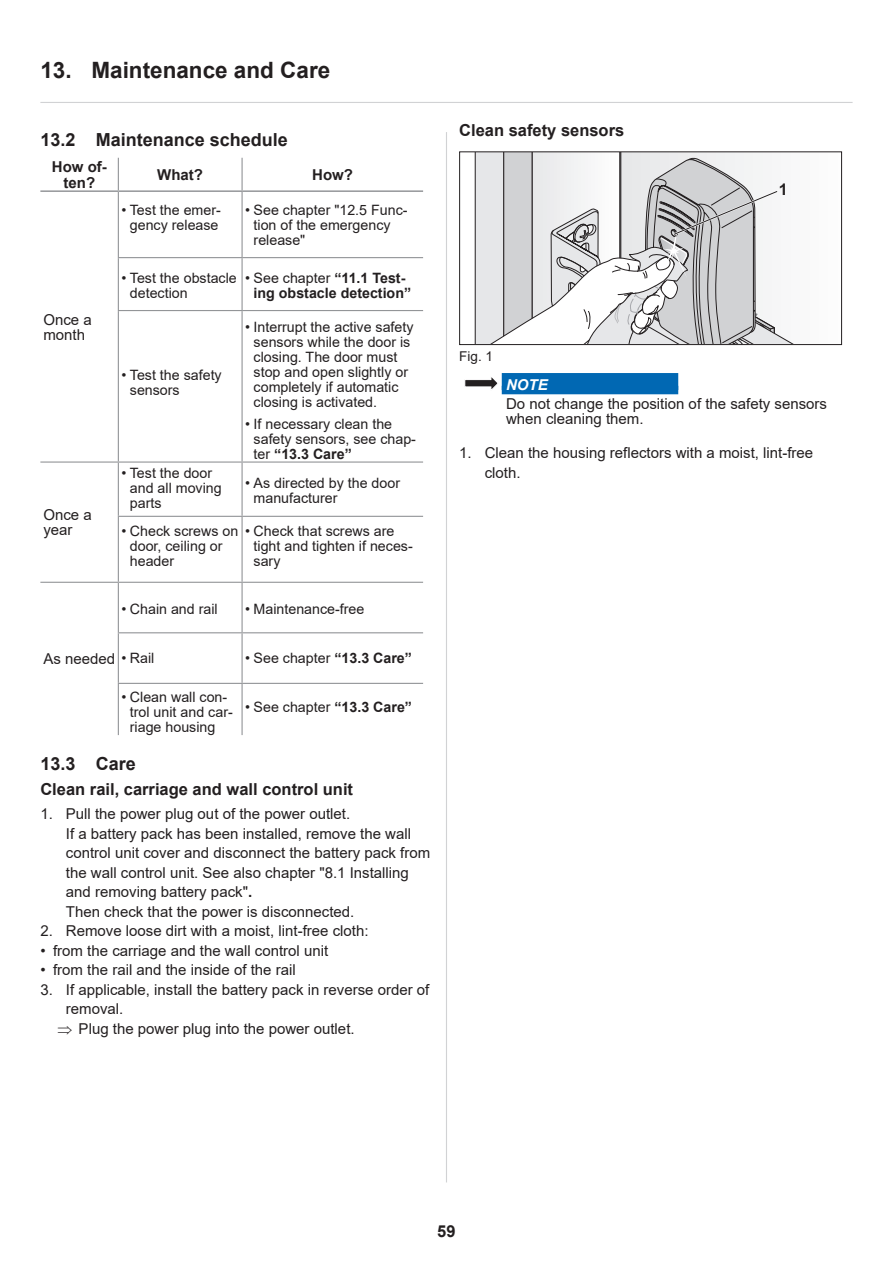
<style>
.page{position:relative;width:893px;height:1263px;background:#fff}
.page>*{position:absolute;margin:0;border:0;box-sizing:border-box;transform-origin:0 0}
.t1{font:700 22.5px "Arial";color:#231f20}
.t2{font:700 18px "Arial";color:#231f20}
.t3{font:700 16.5px "Arial";color:#231f20}
.t4{font:700 16.05px "Arial";color:#231f20}
.t5{font:15px/19.5px "Arial";color:#231f20}
.t6{font:700 15px/16.5px "Arial";color:#231f20;text-align:center}
.t7{font:italic 700 15px "Arial";color:#fff}
.t8{font:14.25px/15px "Arial";color:#231f20}
.t9{font:700 14.25px/15px "Arial";color:#231f20;text-align:center}
.t10{font:13.5px "Arial";color:#231f20}
.s1{font-weight:400}
.s2{font-weight:700}
.s3{font-size:14.25px}
</style>
<div class="page">
<hr style="left:40px;top:102px;width:813px;height:1px;background:#d1d2d4">
<hr style="left:446px;top:132px;width:1px;height:1050px;background:#d1d2d4">
<svg style="left:475px;top:153px;width:317px;height:190px"></svg>
<div style="left:459px;top:151px;width:383px;height:194px;border:1px solid #231f20"></div>
<div style="left:502px;top:373px;width:176px;height:17px;background:#0168b3"></div>
<div style="left:502px;top:386px;width:176px;height:8px;background:#0168b3"></div>
<svg style="left:465px;top:377px;width:33px;height:12px"></svg>
<hr style="left:118px;top:158px;width:1px;height:32px;background:#939598">
<hr style="left:241px;top:158px;width:2px;height:32px;background:#939598">
<hr style="left:241px;top:192px;width:2px;height:65px;background:#939598">
<hr style="left:118px;top:257px;width:124px;height:1px;background:#939598">
<hr style="left:242px;top:257px;width:181px;height:1px;background:#939598">
<hr style="left:241px;top:258px;width:2px;height:52px;background:#939598">
<hr style="left:118px;top:310px;width:124px;height:1px;background:#939598">
<hr style="left:242px;top:310px;width:181px;height:1px;background:#939598">
<hr style="left:241px;top:311px;width:2px;height:150px;background:#939598">
<hr style="left:118px;top:461px;width:124px;height:2px;background:#939598">
<hr style="left:242px;top:461px;width:181px;height:2px;background:#939598">
<hr style="left:241px;top:463px;width:2px;height:53px;background:#939598">
<hr style="left:118px;top:516px;width:124px;height:1px;background:#939598">
<hr style="left:242px;top:516px;width:181px;height:1px;background:#939598">
<hr style="left:241px;top:517px;width:2px;height:65px;background:#939598">
<hr style="left:118px;top:582px;width:124px;height:1px;background:#939598">
<hr style="left:242px;top:582px;width:181px;height:1px;background:#939598">
<hr style="left:241px;top:583px;width:2px;height:49px;background:#939598">
<hr style="left:118px;top:632px;width:124px;height:1px;background:#939598">
<hr style="left:242px;top:632px;width:181px;height:1px;background:#939598">
<hr style="left:241px;top:633px;width:2px;height:50px;background:#939598">
<hr style="left:118px;top:683px;width:124px;height:1px;background:#939598">
<hr style="left:242px;top:683px;width:181px;height:1px;background:#939598">
<hr style="left:241px;top:684px;width:2px;height:51px;background:#939598">
<hr style="left:118px;top:192px;width:1px;height:65px;background:#939598">
<hr style="left:118px;top:258px;width:1px;height:52px;background:#939598">
<hr style="left:118px;top:311px;width:1px;height:150px;background:#939598">
<hr style="left:40px;top:461px;width:78px;height:2px;background:#939598">
<hr style="left:118px;top:463px;width:1px;height:53px;background:#939598">
<hr style="left:118px;top:517px;width:1px;height:65px;background:#939598">
<hr style="left:40px;top:582px;width:78px;height:1px;background:#939598">
<hr style="left:118px;top:583px;width:1px;height:49px;background:#939598">
<hr style="left:118px;top:633px;width:1px;height:50px;background:#939598">
<hr style="left:118px;top:684px;width:1px;height:51px;background:#939598">
<hr style="left:40px;top:190px;width:78px;height:2px;background:#939598">
<hr style="left:118px;top:190px;width:124px;height:2px;background:#939598">
<hr style="left:242px;top:190px;width:181px;height:2px;background:#939598">
<h1 class="t1" style="left:40px;top:54px;width:291px">13. Maintenance and Care</h1>
<p class="t2" style="left:40px;top:127px;width:249px">13.2 Maintenance schedule</p>
<p class="t6" style="left:52px;top:158px;width:56px">How of&shy;ten?</p>
<p class="t6" style="left:157px;top:167px;width:47px">What?</p>
<p class="t6" style="left:312px;top:167px;width:42px">How?</p>
<p class="t5" style="left:43px;top:312px;width:50px;line-height:15px">Once a month</p>
<p class="t5" style="left:43px;top:507px;width:50px;line-height:15px">Once a year</p>
<p class="t8" style="left:121px;top:202px;width:101px;text-align:center">• Test the emer&shy;gency release</p>
<p class="t8" style="left:254px;top:202px;width:155px;text-indent:-9px">• See chapter "12.5 Func&shy;tion of the emergency release"</p>
<p class="t8" style="left:130px;top:270px;width:108px;text-indent:-9px">• Test the obstacle detection</p>
<p class="t9" style="left:245px;top:270px;width:168px"><span class="s1">• See chapter</span> “11.1 Test&shy;ing obstacle detection”</p>
<p class="t8" style="left:130px;top:368px;width:93px;text-indent:-9px">• Test the safety sensors</p>
<p class="t8" style="left:254px;top:319px;width:161px;text-indent:-9px">• Interrupt the active safety sensors while the door is closing. The door must stop and open slightly or completely if automatic closing is activated.</p>
<p class="t8" style="left:254px;top:416px;width:164px;text-indent:-9px">• If necessary clean the safety sensors, see chap&shy;ter <span class="s2">“13.3 Care”</span></p>
<p class="t8" style="left:130px;top:465px;width:93px;text-indent:-9px">• Test the door and all moving parts</p>
<p class="t8" style="left:254px;top:475px;width:148px;text-indent:-9px">• As directed by the door manufacturer</p>
<p class="t8" style="left:130px;top:524px;width:110px;text-indent:-9px">• Check screws on door, ceiling or header</p>
<p class="t8" style="left:254px;top:524px;width:161px;text-indent:-9px">• Check that screws are tight and tighten if neces&shy;sary</p>
<p class="t8" style="left:121px;top:602px;width:98px">• Chain and rail</p>
<p class="t8" style="left:245px;top:602px;width:121px">• Maintenance-free</p>
<p class="t8" style="left:245px;top:650px;width:168px">• See chapter <span class="s2">“13.3 Care”</span></p>
<p class="t8" style="left:130px;top:689px;width:104px;text-indent:-9px">• Clean wall con&shy;trol unit and car&shy;riage housing</p>
<p class="t8" style="left:245px;top:699px;width:168px">• See chapter <span class="s2">“13.3 Care”</span></p>
<p class="t2" style="left:40px;top:751px;width:97px">13.3 Care</p>
<p class="t3" style="left:40px;top:778px;width:314px">Clean rail, carriage and wall control unit</p>
<p class="t5" style="left:66px;top:804px;width:366px;text-indent:-26px">1. Pull the power plug out of the power outlet.<br>If a battery pack has been installed, remove the wall control unit cover and disconnect the battery pack from the wall control unit. See also chapter "8.1 Installing and removing battery pack"<span class="s2">.<br></span>Then check that the power is disconnected.</p>
<p class="t5" style="left:40px;top:921px;width:330px">2. Remove loose dirt with a moist, lint-free cloth:</p>
<p class="t5" style="left:40px;top:940px;width:289px">• from the carriage and the wall control unit</p>
<p class="t5" style="left:40px;top:960px;width:257px">• from the rail and the inside of the rail</p>
<p class="t5" style="left:40px;top:979px;width:391px">3. If applicable, install the battery pack in reverse order of</p>
<p class="t5" style="left:66px;top:999px;width:59px">removal.</p>
<p class="t5" style="left:57px;top:1018px;width:299px">⇒ Plug the power plug into the power outlet.</p>
<p class="t5" style="left:43px;top:649px;width:113px">As needed <span class="s3">• Rail</span></p>
<p class="t3" style="left:459px;top:119px;width:167px">Clean safety sensors</p>
<p class="t10" style="left:459px;top:347px;width:35px">Fig. 1</p>
<p class="t4" style="left:779px;top:179px;width:10px">1</p>
<p class="t7" style="left:506px;top:375px;width:43px">NOTE</p>
<p class="t5" style="left:506px;top:396px;width:323px;line-height:15px">Do not change the position of the safety sensors when cleaning them.</p>
<p class="t5" style="left:485px;top:443px;width:330px;text-indent:-26px">1. Clean the housing reflectors with a moist, lint-free cloth.</p>
<p class="t3" style="left:437px;top:1220px;width:20px">59</p>
</div>
